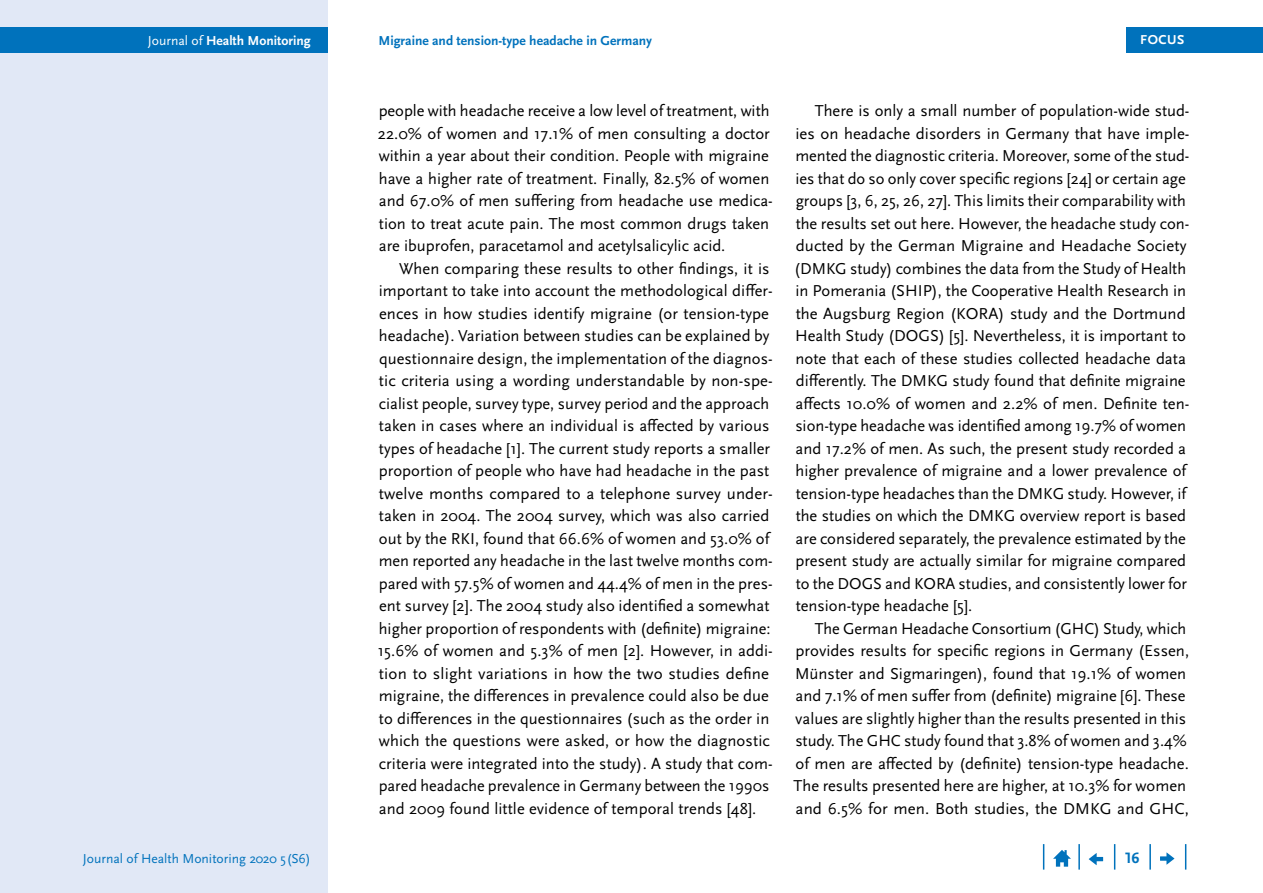
<style>
.page{position:relative;width:1263px;height:893px;background:#fff}
.page>*{position:absolute;margin:0;border:0;box-sizing:border-box;transform-origin:0 0}
.Copy_Einzug{font:16.5px/22.5px "Scala Sans Pro";color:#000}
.Copy{font:16.5px/22.5px "Scala Sans Pro";color:#000}
.t1{font:700 15.75px "Scala Sans Pro";color:#0072bc}
.t2{font:700 13.65px "Scala Sans Pro";color:#0072bc}
.t3{font:13.65px "Scala Sans Pro";color:#0072bc}
.t4{font:700 13.65px "Scala Sans Pro";color:#fff}
.t5{font:700 13.5px "Scala Sans Pro";letter-spacing:.04em;color:#fff}
.s1{font-weight:400}
</style>
<div class="page">
<div style="left:0;top:0;width:327px;height:893px;background:#e1e8f6"></div>
<div style="left:0;top:28px;width:327px;height:25px;background:#0072bc"></div>
<svg style="left:1185px;top:844px;width:1px;height:26px"></svg>
<hr style="left:1149px;top:844px;width:2px;height:26px;background:#0072bc">
<svg style="left:1114px;top:844px;width:1px;height:26px"></svg>
<hr style="left:1078px;top:844px;width:2px;height:26px;background:#0072bc">
<svg style="left:1043px;top:844px;width:1px;height:26px"></svg>
<svg style="left:1053px;top:850px;width:18px;height:17px"></svg>
<svg style="left:1089px;top:853px;width:14px;height:12px"></svg>
<svg style="left:1160px;top:852px;width:14px;height:13px"></svg>
<div style="left:1126px;top:28px;width:137px;height:25px;background:#0072bc"></div>
<p class="t4" style="left:148px;top:33px;width:164px"><span class="s1">Journal of</span> Health Monitoring</p>
<p class="t2" style="left:378px;top:33px;width:275px">Migraine and tension-type headache in Germany</p>
<p class="t5" style="left:1140px;top:32px;width:46px">FOCUS</p>
<p class="t3" style="left:83px;top:850px;width:229px">Journal of Health Monitoring 2020 5(S6)</p>
<p class="Copy" style="left:378px;top:99px;width:396px">people with headache receive a low level of treatment, with 22.0% of women and 17.1% of men consulting a doctor within a year about their condition. People with migraine have a higher rate of treatment. Finally, 82.5% of women and 67.0% of men suffering from headache use medica&shy;tion to treat acute pain. The most common drugs taken are ibuprofen, paracetamol and acetylsalicylic acid.</p>
<p class="Copy_Einzug" style="left:378px;top:257px;width:396px;text-indent:21px">When comparing these results to other findings, it is important to take into account the methodological differ&shy;ences in how studies identify migraine (or tension-type headache). Variation between studies can be explained by questionnaire design, the implementation of the diagnos&shy;tic criteria using a wording understandable by non-spe&shy;cialist people, survey type, survey period and the approach taken in cases where an individual is affected by various types of headache [1]. The current study reports a smaller proportion of people who have had headache in the past twelve months compared to a telephone survey under&shy;taken in 2004. The 2004 survey, which was also carried out by the RKI, found that 66.6% of women and 53.0% of men reported any headache in the last twelve months com&shy;pared with 57.5% of women and 44.4% of men in the pres&shy;ent survey [2]. The 2004 study also identified a somewhat higher proportion of respondents with (definite) migraine:<br>15.6% of women and 5.3% of men [2]. However, in addi&shy;tion to slight variations in how the two studies define migraine, the differences in prevalence could also be due to differences in the questionnaires (such as the order in which the questions were asked, or how the diagnostic criteria were integrated into the study). A study that com&shy;pared headache prevalence in Germany between the 1990s and 2009 found little evidence of temporal trends [48].</p>
<p class="Copy_Einzug" style="left:794px;top:99px;width:397px;text-indent:21px">There is only a small number of population-wide stud&shy;ies on headache disorders in Germany that have imple&shy;mented the diagnostic criteria. Moreover, some of the stud&shy;ies that do so only cover specific regions [24] or certain age groups [3, 6, 25, 26, 27]. This limits their comparability with the results set out here. However, the headache study con&shy;ducted by the German Migraine and Headache Society (DMKG study) combines the data from the Study of Health in Pomerania (SHIP), the Cooperative Health Research in the Augsburg Region (KORA) study and the Dortmund Health Study (DOGS) [5]. Nevertheless, it is important to note that each of these studies collected headache data differently. The DMKG study found that definite migraine affects 10.0% of women and 2.2% of men. Definite ten&shy;sion-type headache was identified among 19.7% of women and 17.2% of men. As such, the present study recorded a higher prevalence of migraine and a lower prevalence of tension-type headaches than the DMKG study. However, if the studies on which the DMKG overview report is based are considered separately, the prevalence estimated by the present study are actually similar for migraine compared to the DOGS and KORA studies, and consistently lower for tension-type headache [5].</p>
<p class="Copy_Einzug" style="left:794px;top:617px;width:397px;text-indent:21px">The German Headache Consortium (GHC) Study, which provides results for specific regions in Germany (Essen, Münster and Sigmaringen), found that 19.1% of women and 7.1% of men suffer from (definite) migraine [6]. These values are slightly higher than the results presented in this study. The GHC study found that 3.8% of women and 3.4% of men are affected by (definite) tension-type headache.<br>The results presented here are higher, at 10.3% for women and 6.5% for men. Both studies, the DMKG and GHC,</p>
<p class="t1" style="left:1125px;top:849px;width:16px">16</p>
</div>
